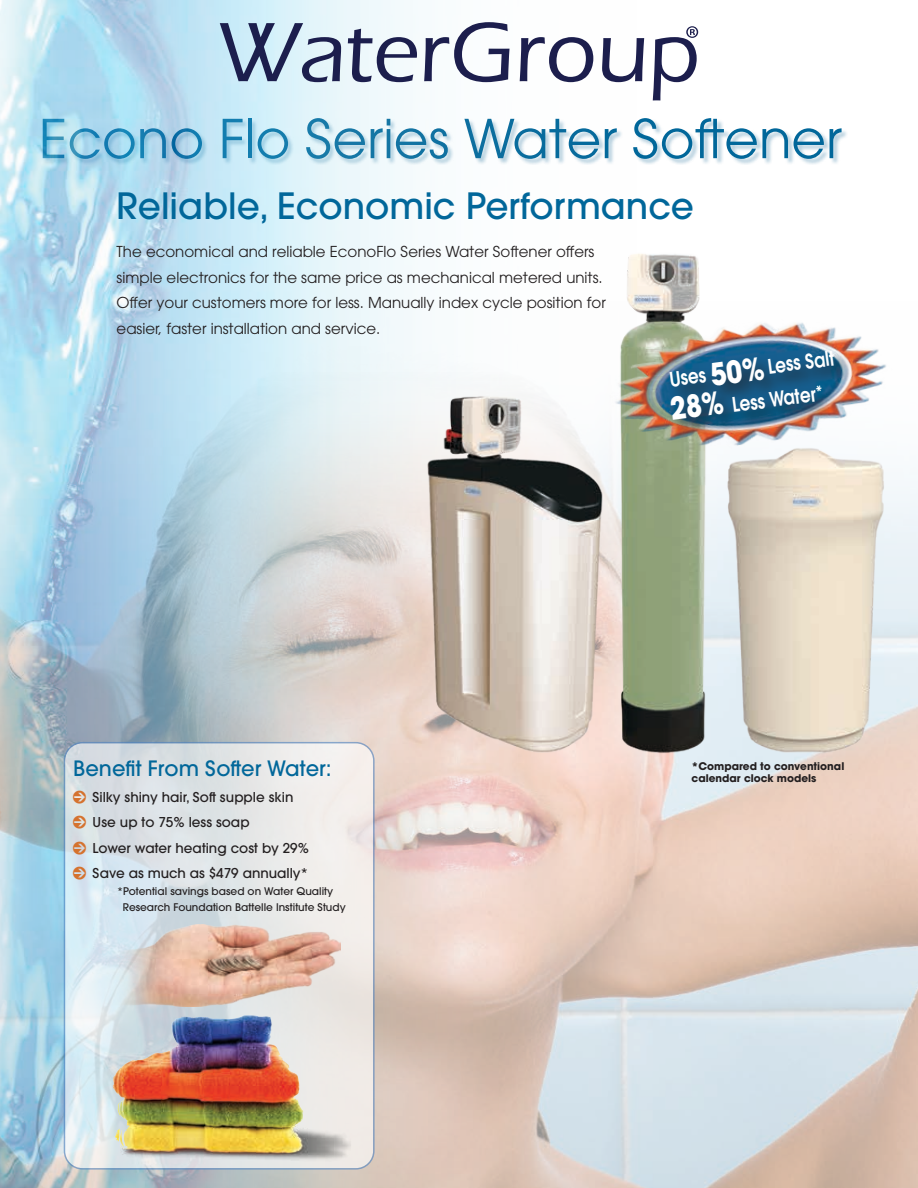
<style>
.page{position:relative;width:918px;height:1188px;background:#fff}
.page>*{position:absolute;margin:0;border:0;box-sizing:border-box;transform-origin:0 0}
.t1{font:53.25px "ITC Avant Garde Std";color:#01679a}
.t2{font:500 36px "ITC Avant Garde Std";color:#01679a}
.t3{font:500 21px "ITC Avant Garde Std";color:#01679a}
.t4{font:600 20.1px/33.3px "ITC Avant Garde Std";color:#fff;scale:.84 1}
.t5{font:15px/25.5px "ITC Avant Garde Std";color:#231f20}
.t6{font:500 13.5px/25.5px "ITC Avant Garde Std";color:#231f20}
.t7{font:500 10.5px/16.5px "ITC Avant Garde Std";color:#231f20}
.t8{font:700 10.5px "ITC Avant Garde Std";color:#231f20}
.s1{font-weight:700;font-size:30.75px}
.s2{font-family:"Pointers";font-weight:400;font-size:16.5px;color:#d5722e}
</style>
<div class="page">
<div style="left:43px;top:118px;width:805px;height:47px;background:#0c6191;opacity:.31"></div>
<img style="left:813px;top:480px;width:105px;height:708px">
<img style="left:0;top:0;width:813px;height:1188px">
<img style="left:413px;top:244px;width:484px;height:515px">
<img style="left:609px;top:320px;width:286px;height:132px">
<div style="left:666px;top:347px;width:188px;height:93px;background:#231f20;opacity:.75"></div>
<svg style="left:64px;top:743px;width:310px;height:426px;background:#e1e6e9"></svg>
<div style="left:64px;top:742px;width:311px;height:428px;border:2px solid #4f82bf;border-radius:18px"></div>
<img style="left:104px;top:925px;width:236px;height:81px">
<img style="left:111px;top:1015px;width:246px;height:147px">
<svg style="left:220px;top:23px;width:121px;height:59px;background:#99aac0"></svg>
<svg style="left:348px;top:29px;width:69px;height:53px"></svg>
<svg style="left:424px;top:22px;width:86px;height:60px"></svg>
<svg style="left:520px;top:37px;width:73px;height:45px"></svg>
<svg style="left:602px;top:38px;width:42px;height:44px"></svg>
<svg style="left:653px;top:26px;width:45px;height:74px"></svg>
<h1 class="t1" style="left:39px;top:106px;width:805px">Econo Flo Series Water Softener</h1>
<h2 class="t2" style="left:117px;top:183px;width:579px">Reliable, Economic Performance</h2>
<p class="t5" style="left:117px;top:239px;width:491px">The economical and reliable EconoFlo Series Water Softener offers simple electronics for the same price as mechanical metered units.<br>Offer your customers more for less. Manually index cycle position for easier, faster installation and service.</p>
<h3 class="t4" style="left:665px;top:362px;width:203px;rotate:-7deg">Uses <span class="s1">50%</span> Less Salt<br><span class="s1">28%</span> Less Water*</h3>
<h3 class="t3" style="left:73px;top:755px;width:260px">Benefit From Softer Water:</h3>
<p class="t6" style="left:73px;top:784px;width:237px"><span class="s2">0</span> Silky shiny hair, Soft supple skin<br><span class="s2">0</span> Use up to 75% less soap<br><span class="s2">0</span> Lower water heating cost by 29%<br><span class="s2">0</span> Save as much as $479 annually*</p>
<p class="t7" style="left:123px;top:883px;width:224px;text-indent:-6px">*Potential savings based on Water Quality<br>Research Foundation Battelle Institute Study</p>
<p class="t8" style="left:692px;top:759px;width:154px">*Compared to conventional</p>
<p class="t8" style="left:692px;top:771px;width:126px">calendar clock models</p>
</div>
